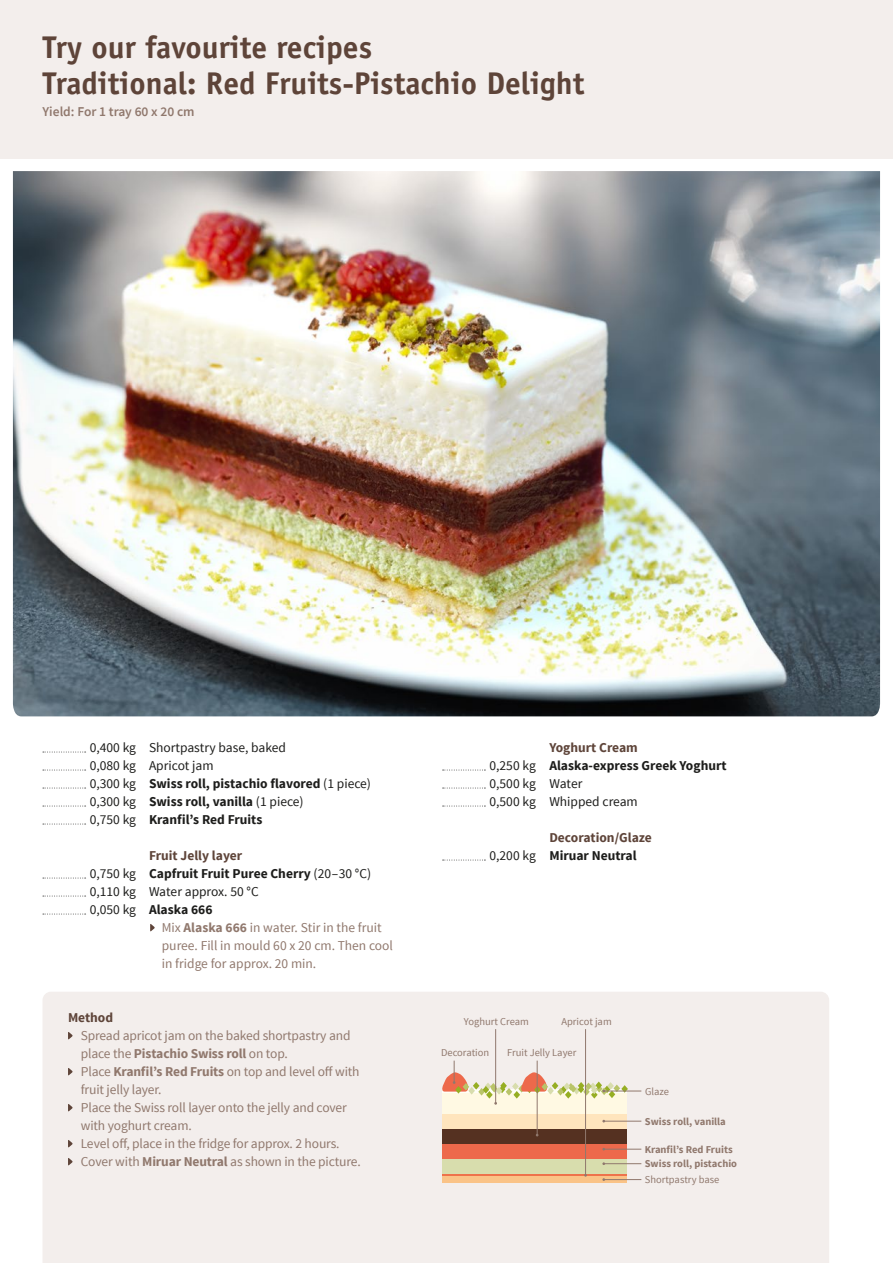
<style>
.page{position:relative;width:893px;height:1263px;background:#fff}
.page>*{position:absolute;margin:0;border:0;box-sizing:border-box;transform-origin:0 0}
.Headline_Rezept_21_2{font:700 31.5px "Officina Sans Std";color:#5e4439}
.Herstellung_Aufzaehl{font:13.5px/18px "Source Sans Pro";letter-spacing:-.01em;color:#90786d}
.Zutaten_Fließtext_9{font:700 13.5px "Source Sans Pro";color:#1d1d1b}
.Mengenangaben_Rezept{font:13.5px/18px "Source Sans Pro";color:#1d1d1b}
.Zutaten_Fließtext_9-2{font:13.5px "Source Sans Pro";color:#1d1d1b}
.Zutaten_Headline_9_1{font:700 13.5px "Source Sans Pro";color:#5e4439}
.Headline_Rezept_21_2-2{font:600 13.5px "Source Sans Pro";color:#90786d}
.Zutaten_Fließtext_9-3{font:700 13.5px "Source Sans Pro";color:#5e4439}
.Herstellung_Headline{font:700 13.5px "Source Sans Pro";color:#5e4439}
.Beschriftung_Grafik{font:10.5px "Source Sans Pro";color:#90786d}
.Beschriftung_Grafik-2{font:700 10.5px "Source Sans Pro";color:#90786d}
.s1{font-weight:400}
.s2{font-weight:700}
</style>
<div class="page">
<div style="left:0;top:0;width:893px;height:158px;background:#f3eeec"></div>
<div style="left:43px;top:992px;width:786px;height:271px;background:#f3eeec"></div>
<img style="left:13px;top:171px;width:867px;height:545px">
<div style="left:442px;top:1091px;width:185px;height:23px;background:#fff9e3"></div>
<hr style="left:442px;top:1173px;width:185px;height:3px;background:#ee724b">
<div style="left:442px;top:1176px;width:185px;height:6px;background:#fac387"></div>
<div style="left:442px;top:1129px;width:185px;height:15px;background:#553121"></div>
<div style="left:442px;top:1144px;width:185px;height:15px;background:#ed694b"></div>
<div style="left:442px;top:1159px;width:185px;height:14px;background:#d8ddad"></div>
<div style="left:442px;top:1114px;width:185px;height:15px;background:#ffe5bd"></div>
<hr style="left:604px;top:1091px;width:37px;height:1px;background:#90786d">
<hr style="left:604px;top:1121px;width:37px;height:1px;background:#90786d">
<hr style="left:604px;top:1149px;width:37px;height:1px;background:#90786d">
<hr style="left:604px;top:1163px;width:37px;height:1px;background:#90786d">
<hr style="left:604px;top:1179px;width:37px;height:1px;background:#90786d">
<hr style="left:537px;top:1060px;width:1px;height:75px;background:#90786d">
<hr style="left:585px;top:1029px;width:1px;height:146px;background:#90786d">
<hr style="left:495px;top:1029px;width:1px;height:74px;background:#90786d">
<svg style="left:438px;top:1060px;width:190px;height:45px"></svg>
<svg style="left:150px;top:924px;width:5px;height:8px"></svg>
<svg style="left:68px;top:1031px;width:5px;height:9px"></svg>
<svg style="left:68px;top:1067px;width:5px;height:9px"></svg>
<svg style="left:68px;top:1103px;width:5px;height:9px"></svg>
<svg style="left:68px;top:1139px;width:5px;height:9px"></svg>
<svg style="left:68px;top:1157px;width:5px;height:9px"></svg>
<svg style="left:43px;top:752px;width:43px;height:1px"></svg>
<svg style="left:43px;top:770px;width:43px;height:1px"></svg>
<svg style="left:43px;top:788px;width:43px;height:1px"></svg>
<svg style="left:43px;top:806px;width:43px;height:1px"></svg>
<svg style="left:43px;top:824px;width:43px;height:1px"></svg>
<svg style="left:43px;top:878px;width:43px;height:1px"></svg>
<svg style="left:43px;top:896px;width:43px;height:1px"></svg>
<svg style="left:43px;top:914px;width:43px;height:1px"></svg>
<svg style="left:443px;top:770px;width:42px;height:1px"></svg>
<svg style="left:443px;top:788px;width:42px;height:1px"></svg>
<svg style="left:443px;top:806px;width:42px;height:1px"></svg>
<svg style="left:443px;top:860px;width:42px;height:1px"></svg>
<p class="Headline_Rezept_21_2" style="left:43px;top:28px;width:331px">Try our favourite recipes</p>
<p class="Headline_Rezept_21_2" style="left:43px;top:64px;width:543px">Traditional: Red Fruits-Pistachio Delight</p>
<p class="Headline_Rezept_21_2-2" style="left:43px;top:103px;width:154px">Yield: For 1 tray 60 x 20 cm</p>
<p class="Mengenangaben_Rezept" style="left:90px;top:739px;width:48px">0,400 kg<br>0,080 kg</p>
<p class="Mengenangaben_Rezept" style="left:90px;top:775px;width:48px">0,300 kg</p>
<p class="Mengenangaben_Rezept" style="left:90px;top:793px;width:48px">0,300 kg</p>
<p class="Mengenangaben_Rezept" style="left:90px;top:811px;width:48px">0,750 kg</p>
<p class="Mengenangaben_Rezept" style="left:90px;top:865px;width:48px">0,750 kg</p>
<p class="Mengenangaben_Rezept" style="left:90px;top:883px;width:48px">0,110 kg</p>
<p class="Mengenangaben_Rezept" style="left:90px;top:901px;width:48px">0,050 kg</p>
<p class="Zutaten_Fließtext_9-2" style="left:149px;top:739px;width:138px">Shortpastry base, baked</p>
<p class="Zutaten_Fließtext_9-2" style="left:149px;top:757px;width:66px">Apricot jam</p>
<p class="Zutaten_Fließtext_9" style="left:149px;top:775px;width:223px">Swiss roll, pistachio flavored <span class="s1">(1 piece)</span></p>
<p class="Zutaten_Fließtext_9" style="left:149px;top:793px;width:156px">Swiss roll, vanilla <span class="s1">(1 piece)</span></p>
<p class="Zutaten_Fließtext_9" style="left:149px;top:811px;width:115px">Kranfil’s Red Fruits</p>
<p class="Zutaten_Headline_9_1" style="left:149px;top:847px;width:95px">Fruit Jelly layer</p>
<p class="Zutaten_Fließtext_9" style="left:149px;top:865px;width:224px">Capfruit Fruit Puree Cherry <span class="s1">(20–30 °C)</span></p>
<p class="Zutaten_Fließtext_9-2" style="left:149px;top:883px;width:111px">Water approx. 50 °C</p>
<p class="Zutaten_Fließtext_9" style="left:149px;top:901px;width:65px">Alaska 666</p>
<p class="Herstellung_Aufzaehl" style="left:162px;top:919px;width:233px">Mix <span class="s2">Alaska 666</span> in water. Stir in the fruit puree. Fill in mould 60 x 20 cm. Then cool in fridge for approx. 20 min.</p>
<p class="Herstellung_Headline" style="left:68px;top:1009px;width:47px">Method</p>
<p class="Herstellung_Aufzaehl" style="left:81px;top:1027px;width:271px">Spread apricot jam on the baked shortpastry and place the <span class="s2">Pistachio Swiss roll</span> on top.</p>
<p class="Herstellung_Aufzaehl" style="left:81px;top:1063px;width:280px">Place <span class="s2">Kranfil’s Red Fruits</span> on top and level off with fruit jelly layer.</p>
<p class="Herstellung_Aufzaehl" style="left:81px;top:1099px;width:268px">Place the Swiss roll layer onto the jelly and cover with yoghurt cream.</p>
<p class="Herstellung_Aufzaehl" style="left:81px;top:1135px;width:260px">Level off, place in the fridge for approx. 2 hours.</p>
<p class="Herstellung_Aufzaehl" style="left:81px;top:1153px;width:281px">Cover with <span class="s2">Miruar Neutral</span> as shown in the picture.</p>
<p class="Mengenangaben_Rezept" style="left:489px;top:757px;width:48px">0,250 kg</p>
<p class="Mengenangaben_Rezept" style="left:489px;top:775px;width:48px">0,500 kg</p>
<p class="Mengenangaben_Rezept" style="left:489px;top:793px;width:48px">0,500 kg</p>
<p class="Mengenangaben_Rezept" style="left:489px;top:847px;width:48px">0,200 kg</p>
<p class="Zutaten_Headline_9_1" style="left:549px;top:739px;width:90px">Yoghurt Cream</p>
<p class="Zutaten_Fließtext_9" style="left:549px;top:757px;width:179px">Alaska-express Greek Yoghurt</p>
<p class="Zutaten_Fließtext_9-2" style="left:549px;top:775px;width:34px">Water</p>
<p class="Zutaten_Fließtext_9-2" style="left:549px;top:793px;width:90px">Whipped cream</p>
<p class="Zutaten_Fließtext_9-3" style="left:549px;top:829px;width:104px">Decoration/Glaze</p>
<p class="Zutaten_Fließtext_9" style="left:549px;top:847px;width:89px">Miruar Neutral</p>
<p class="Beschriftung_Grafik" style="left:464px;top:1015px;width:67px">Yoghurt Cream</p>
<p class="Beschriftung_Grafik" style="left:561px;top:1015px;width:52px">Apricot jam</p>
<p class="Beschriftung_Grafik" style="left:441px;top:1046px;width:50px">Decoration</p>
<p class="Beschriftung_Grafik" style="left:507px;top:1046px;width:71px">Fruit Jelly Layer</p>
<p class="Beschriftung_Grafik" style="left:645px;top:1085px;width:26px">Glaze</p>
<p class="Beschriftung_Grafik-2" style="left:645px;top:1114px;width:82px">Swiss roll, vanilla</p>
<p class="Beschriftung_Grafik-2" style="left:645px;top:1142px;width:89px">Kranfil’s Red Fruits</p>
<p class="Beschriftung_Grafik-2" style="left:645px;top:1157px;width:94px">Swiss roll, pistachio</p>
<p class="Beschriftung_Grafik" style="left:645px;top:1173px;width:76px">Shortpastry base</p>
</div>
